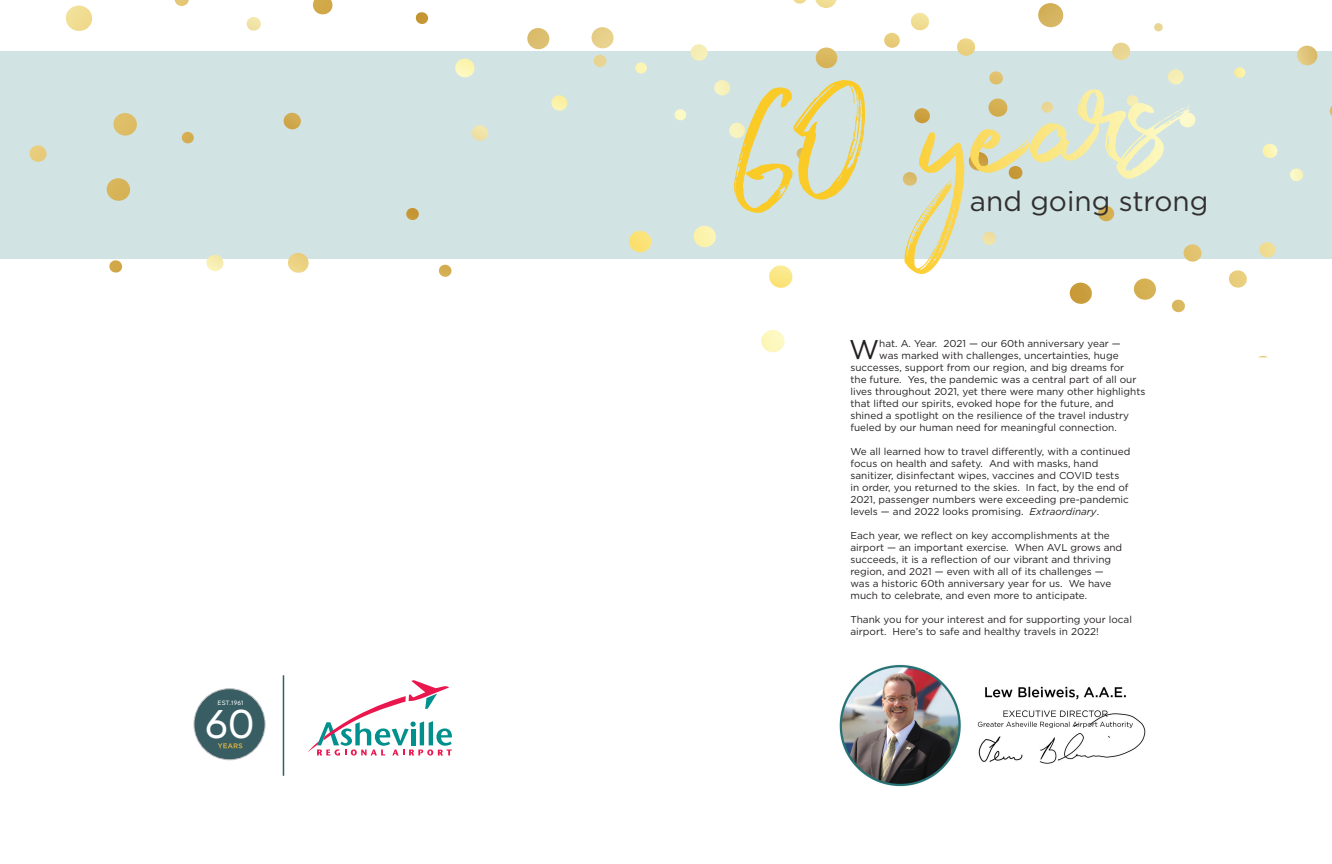
<style>
.page{position:relative;width:1332px;height:864px;background:#fff}
.page>*{position:absolute;margin:0;border:0;box-sizing:border-box;transform-origin:0 0}
.t1{font:40px "Acherus Grotesque";color:#fff}
.t2{font:28px "Gotham";color:#312f30}
.t3{font:27.1px "Gotham";color:#231f20}
.t4{font:10px/12px "Gotham";color:#231f20}
.t5{font:6.2px "Acherus Grotesque";letter-spacing:.03em;color:#fff}
.s1{font-style:italic}
</style>
<div class="page">
<img style="left:839px;top:664px;width:307px;height:123px">
<div style="left:0;top:51px;width:1332px;height:208px;background:#d2e3e3"></div>
<svg style="left:65px;top:6px;width:28px;height:25px"></svg>
<svg style="left:1038px;top:3px;width:26px;height:25px"></svg>
<svg style="left:1112px;top:43px;width:19px;height:17px"></svg>
<svg style="left:989px;top:71px;width:14px;height:14px"></svg>
<svg style="left:591px;top:27px;width:23px;height:21px"></svg>
<svg style="left:527px;top:28px;width:23px;height:21px"></svg>
<svg style="left:551px;top:95px;width:17px;height:16px"></svg>
<svg style="left:472px;top:125px;width:16px;height:16px"></svg>
<svg style="left:182px;top:132px;width:12px;height:11px"></svg>
<svg style="left:769px;top:265px;width:24px;height:23px"></svg>
<svg style="left:761px;top:330px;width:24px;height:23px"></svg>
<svg style="left:1133px;top:278px;width:23px;height:22px"></svg>
<svg style="left:1069px;top:283px;width:23px;height:21px"></svg>
<svg style="left:1259px;top:242px;width:17px;height:16px"></svg>
<svg style="left:1098px;top:206px;width:16px;height:16px"></svg>
<svg style="left:968px;top:152px;width:21px;height:20px"></svg>
<svg style="left:455px;top:59px;width:20px;height:19px"></svg>
<svg style="left:902px;top:172px;width:15px;height:14px"></svg>
<svg style="left:113px;top:113px;width:24px;height:23px"></svg>
<svg style="left:106px;top:178px;width:25px;height:23px"></svg>
<svg style="left:29px;top:145px;width:18px;height:17px"></svg>
<svg style="left:206px;top:255px;width:18px;height:17px"></svg>
<svg style="left:109px;top:260px;width:13px;height:13px"></svg>
<svg style="left:693px;top:226px;width:23px;height:22px"></svg>
<svg style="left:629px;top:231px;width:23px;height:22px"></svg>
<svg style="left:312px;top:0;width:21px;height:15px"></svg>
<svg style="left:246px;top:17px;width:15px;height:14px"></svg>
<svg style="left:175px;top:0;width:14px;height:6px"></svg>
<svg style="left:690px;top:44px;width:18px;height:17px"></svg>
<svg style="left:594px;top:55px;width:13px;height:12px"></svg>
<svg style="left:288px;top:253px;width:21px;height:20px"></svg>
<svg style="left:283px;top:113px;width:18px;height:17px"></svg>
<svg style="left:438px;top:265px;width:14px;height:12px"></svg>
<svg style="left:406px;top:208px;width:13px;height:12px"></svg>
<svg style="left:815px;top:0;width:21px;height:8px"></svg>
<svg style="left:816px;top:48px;width:21px;height:20px"></svg>
<svg style="left:884px;top:33px;width:16px;height:15px"></svg>
<svg style="left:914px;top:108px;width:16px;height:15px"></svg>
<svg style="left:1297px;top:46px;width:21px;height:20px"></svg>
<svg style="left:1329px;top:106px;width:3px;height:10px"></svg>
<svg style="left:1262px;top:144px;width:16px;height:14px"></svg>
<svg style="left:1234px;top:67px;width:12px;height:11px"></svg>
<svg style="left:988px;top:99px;width:20px;height:18px"></svg>
<svg style="left:1008px;top:166px;width:15px;height:14px"></svg>
<svg style="left:982px;top:232px;width:14px;height:13px"></svg>
<svg style="left:1228px;top:270px;width:19px;height:18px"></svg>
<svg style="left:1183px;top:244px;width:19px;height:18px"></svg>
<svg style="left:1171px;top:300px;width:14px;height:13px"></svg>
<svg style="left:1179px;top:112px;width:17px;height:16px"></svg>
<svg style="left:1168px;top:69px;width:16px;height:16px"></svg>
<svg style="left:1127px;top:95px;width:12px;height:12px"></svg>
<svg style="left:1041px;top:102px;width:12px;height:11px"></svg>
<svg style="left:1154px;top:23px;width:9px;height:9px"></svg>
<svg style="left:957px;top:38px;width:19px;height:18px"></svg>
<svg style="left:911px;top:13px;width:18px;height:18px"></svg>
<svg style="left:1290px;top:168px;width:13px;height:13px"></svg>
<svg style="left:415px;top:12px;width:14px;height:12px"></svg>
<svg style="left:729px;top:123px;width:17px;height:16px"></svg>
<svg style="left:714px;top:80px;width:16px;height:16px"></svg>
<svg style="left:674px;top:109px;width:12px;height:12px"></svg>
<svg style="left:635px;top:62px;width:12px;height:12px"></svg>
<svg style="left:793px;top:0;width:13px;height:4px"></svg>
<svg style="left:793px;top:80px;width:72px;height:120px"></svg>
<svg style="left:307px;top:680px;width:145px;height:76px"></svg>
<hr style="left:283px;top:675px;width:1px;height:101px;background:#385e64">
<div style="left:194px;top:689px;width:71px;height:71px;background:#385e64;border-radius:50%"></div>
<div style="left:194px;top:688px;width:71px;height:72px;border:1px solid #c0bfc0;border-radius:50%"></div>
<svg style="left:218px;top:743px;width:24px;height:5px"></svg>
<p class="t5" style="left:217px;top:699px;width:28px">EST.1961</p>
<p class="t1" style="left:205px;top:699px;width:51px">60</p>
<p class="t2" style="left:970px;top:183px;width:240px">and going strong</p>
<p class="t3" style="left:849px;top:332px;width:32px">W</p>
<p class="t4" style="left:879px;top:337px;width:243px">hat. A. Year. 2021 — our 60th anniversary year —</p>
<p class="t4" style="left:879px;top:349px;width:241px">was marked with challenges, uncertainties, huge</p>
<p class="t4" style="left:851px;top:361px;width:275px">successes, support from our region, and big dreams for</p>
<p class="t4" style="left:851px;top:373px;width:288px">the future. Yes, the pandemic was a central part of all our</p>
<p class="t4" style="left:851px;top:385px;width:296px">lives throughout 2021, yet there were many other highlights</p>
<p class="t4" style="left:851px;top:397px;width:265px">that lifted our spirits, evoked hope for the future, and</p>
<p class="t4" style="left:851px;top:409px;width:280px">shined a spotlight on the resilience of the travel industry</p>
<p class="t4" style="left:851px;top:421px;width:268px">fueled by our human need for meaningful connection.</p>
<p class="t4" style="left:851px;top:445px;width:281px">We all learned how to travel differently, with a continued focus on health and safety. And with masks, hand sanitizer, disinfectant wipes, vaccines and COVID tests in order, you returned to the skies. In fact, by the end of 2021, passenger numbers were exceeding pre-pandemic levels — and 2022 looks promising. <span class="s1">Extraordinary</span>.</p>
<p class="t4" style="left:850px;top:529px;width:273px">Each year, we reflect on key accomplishments at the airport — an important exercise. When AVL grows and succeeds, it is a reflection of our vibrant and thriving region, and 2021 — even with all of its challenges — was a historic 60th anniversary year for us. We have much to celebrate, and even more to anticipate.</p>
<p class="t4" style="left:850px;top:613px;width:283px">Thank you for your interest and for supporting your local airport. Here’s to safe and healthy travels in 2022!</p>
</div>
